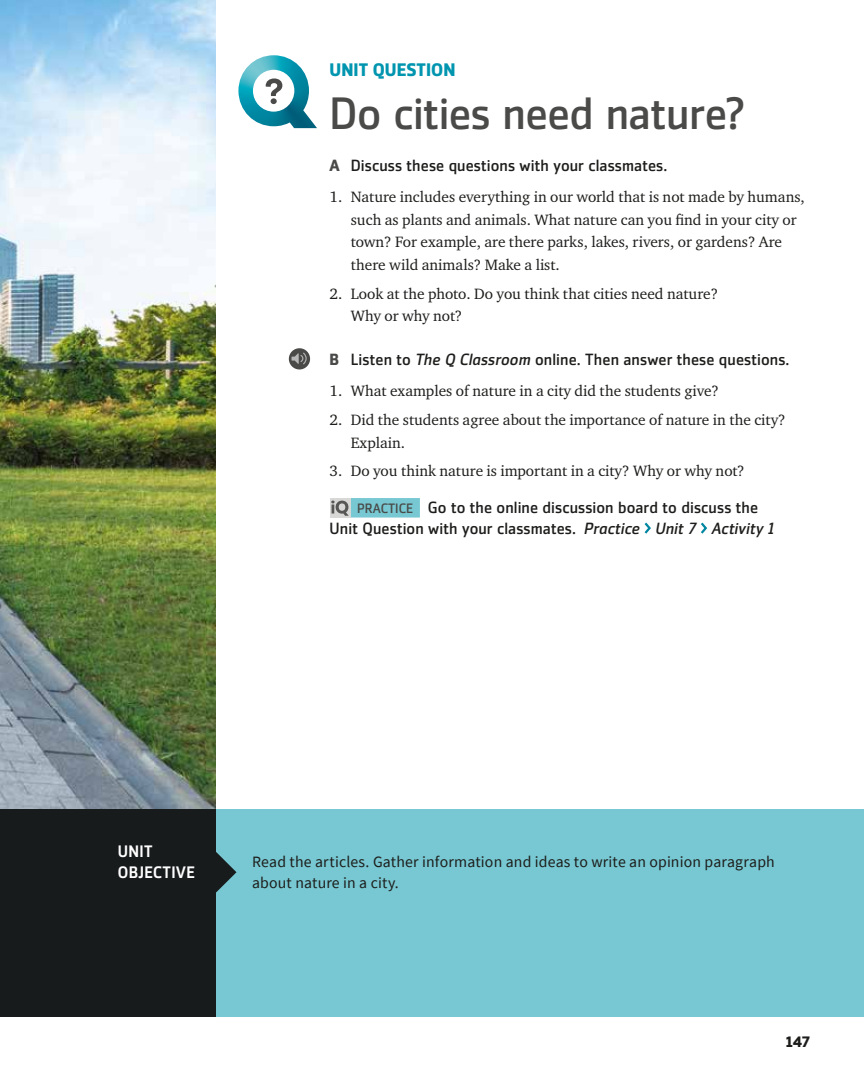
<style>
.page{position:relative;width:864px;height:1080px;background:#fff}
.page>*{position:absolute;margin:0;border:0;box-sizing:border-box;transform-origin:0 0}
.t1{font:45px "Zemestro Std";letter-spacing:-.01em;color:#4a4a49}
.t2{font:700 18px "Zemestro Std";letter-spacing:.005em;color:#0095af}
.t3{font:500 16.5px/21px "Zemestro Std";letter-spacing:.02em;color:#fff}
.t4{font:16.2px/20.5px "Zemestro Std";letter-spacing:.005em;color:#1d1d1b}
.t5{font:15.75px/21px "Source Sans Pro";letter-spacing:.01em;color:#1d1d1b}
.t6{font:15.3px/22.5px "Charter ITC Std";color:#1d1d1b}
.t7{font:700 15px "Zemestro Std";color:#1d1d1b}
.s1{font-weight:700;color:#4a4a49}
.s2{font-style:italic}
.s3{font-size:13.5px;color:#4a4a49}
</style>
<div class="page">
<img style="left:0;top:0;width:216px;height:810px">
<div style="left:0;top:810px;width:239px;height:207px;background:#181b1c"></div>
<div style="left:216px;top:810px;width:648px;height:207px;background:#77c8d2"></div>
<svg style="left:216px;top:852px;width:20px;height:40px"></svg>
<svg style="left:238px;top:55px;width:79px;height:73px"></svg>
<div style="left:351px;top:498px;width:69px;height:20px;background:#77c8d2"></div>
<div style="left:330px;top:498px;width:21px;height:20px;background:#d8d8d7"></div>
<svg style="left:331px;top:501px;width:18px;height:15px"></svg>
<svg style="left:644px;top:522px;width:7px;height:12px"></svg>
<svg style="left:701px;top:522px;width:7px;height:12px"></svg>
<div style="left:289px;top:348px;width:21px;height:21px;background:#4a4a49;border-radius:50%"></div>
<svg style="left:292px;top:353px;width:15px;height:11px"></svg>
<p class="t2" style="left:330px;top:58px;width:128px">UNIT QUESTION</p>
<h1 class="t1" style="left:330px;top:87px;width:417px">Do cities need nature?</h1>
<p class="t4" style="left:330px;top:155px;width:339px"><span class="s1">A</span> Discuss these questions with your classmates.</p>
<p class="t6" style="left:351px;top:186px;width:456px;text-indent:-21px">1. Nature includes everything in our world that is not made by humans, such as plants and animals. What nature can you find in your city or town? For example, are there parks, lakes, rivers, or gardens? Are there wild animals? Make a list.</p>
<p class="t6" style="left:351px;top:282px;width:369px;text-indent:-21px">2. Look at the photo. Do you think that cities need nature?<br>Why or why not?</p>
<p class="t4" style="left:330px;top:349px;width:462px"><span class="s1">B</span> Listen to <span class="s2">The Q Classroom</span> online. Then answer these questions.</p>
<p class="t6" style="left:330px;top:379px;width:391px">1. What examples of nature in a city did the students give?</p>
<p class="t6" style="left:351px;top:408px;width:437px;text-indent:-21px">2. Did the students agree about the importance of nature in the city?<br>Explain.</p>
<p class="t6" style="left:330px;top:460px;width:417px">3. Do you think nature is important in a city? Why or why not?</p>
<p class="t4" style="left:330px;top:497px;width:446px;text-indent:28px"><span class="s3">PRACTICE</span> Go to the online discussion board to discuss the<br>Unit Question with your classmates. <span class="s2">Practice Unit 7 Activity 1</span></p>
<p class="t3" style="left:118px;top:841px;width:78px">UNIT<br>OBJECTIVE</p>
<p class="t5" style="left:252px;top:852px;width:524px">Read the articles. Gather information and ideas to write an opinion paragraph about nature in a city.</p>
<p class="t7" style="left:786px;top:1032px;width:25px">147</p>
</div>
